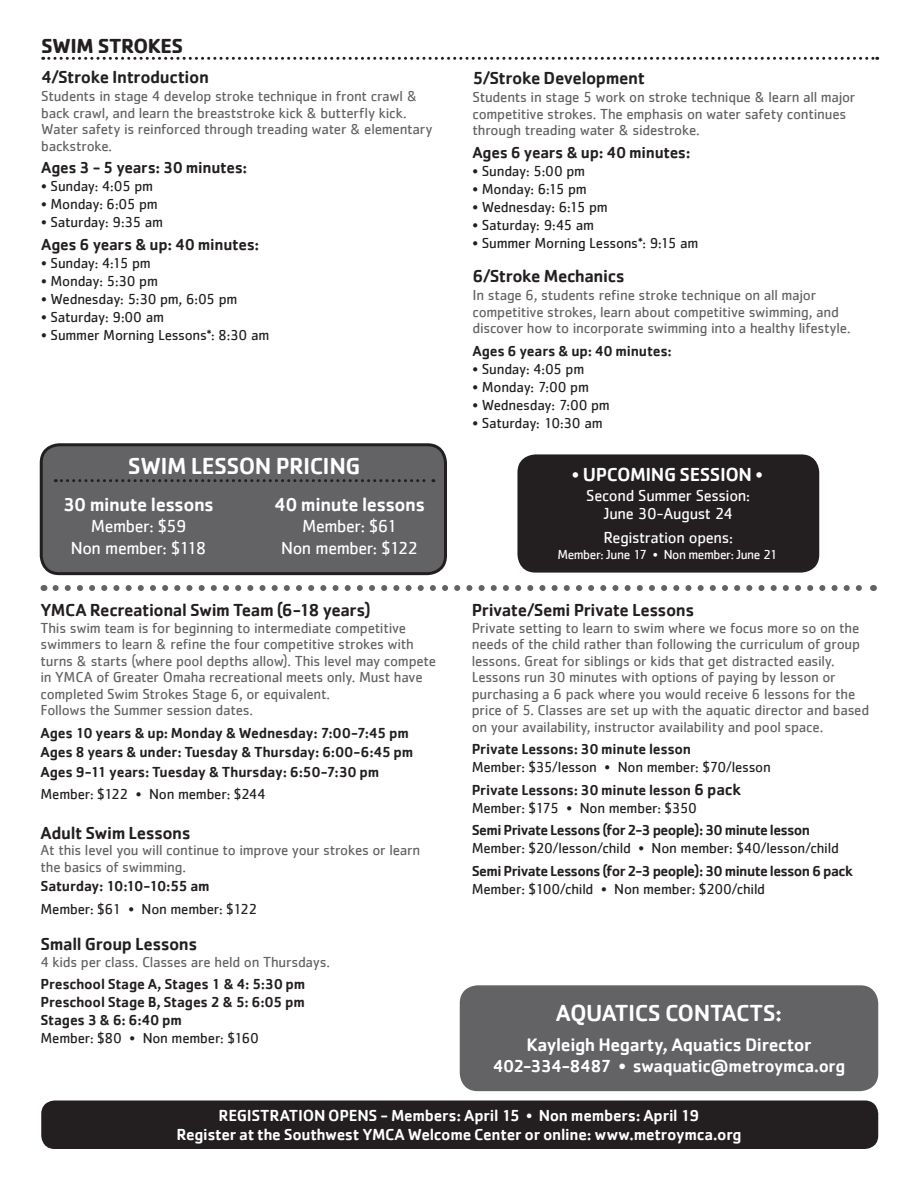
<style>
.page{position:relative;width:918px;height:1188px;background:#fff}
.page>*{position:absolute;margin:0;border:0;box-sizing:border-box;transform-origin:0 0}
.t1{font:500 24px "Cachet";letter-spacing:-.02em;color:#fff}
.t2{font:700 21px "Cachet";letter-spacing:-.02em;color:#231f20}
.t3{font:500 19.5px "Cachet";letter-spacing:-.025em;color:#fff}
.t4{font:500 18.75px "Cachet";letter-spacing:-.02em;color:#fff}
.t5{font:500 18px "Cachet";letter-spacing:-.025em;color:#231f20}
.t6{font:18px/21.6px "Cachet";letter-spacing:-.025em;color:#fff;text-align:center}
.t7{font:500 18px "Cachet";letter-spacing:-.025em;color:#fff}
.t8{font:500 16.5px/19.8px "Cachet";letter-spacing:-.015em;color:#fff;text-align:center}
.t9{font:500 16.5px "Cachet";letter-spacing:-.02em;color:#231f20}
.t10{font:16.5px/18px "Cachet";letter-spacing:-.02em;color:#fff;text-align:center}
.t11{font:15px/16.5px "Cachet";letter-spacing:-.015em;color:#636366}
.t12{font:15px/22.5px "Cachet";letter-spacing:-.015em;color:#231f20}
.t13{font:500 15px/19.5px "Cachet";letter-spacing:-.02em;color:#231f20}
.t14{font:500 15px "Cachet";letter-spacing:-.04em;color:#231f20}
.t15{font:13.5px "Cachet";letter-spacing:-.03em;color:#fff}
.s1{font-weight:400}
.s2{font-weight:500}
.s3{font-weight:500;font-size:16.5px}
</style>
<div class="page">
<svg style="left:56px;top:585px;width:806px;height:6px"></svg>
<svg style="left:43px;top:57px;width:835px;height:3px"></svg>
<div style="left:41px;top:1100px;width:837px;height:49px;background:#231f20;border-radius:14px"></div>
<div style="left:460px;top:985px;width:418px;height:106px;background:#636366;border-radius:18px"></div>
<div style="left:41px;top:445px;width:405px;height:129px;background:#636366;border-radius:18px"></div>
<div style="left:40px;top:443px;width:407px;height:132px;border:3px solid #231f20;border-radius:18px"></div>
<svg style="left:55px;top:479px;width:379px;height:3px"></svg>
<div style="left:517px;top:454px;width:302px;height:119px;background:#231f20;border-radius:18px"></div>
<h2 class="t2" style="left:41px;top:33px;width:144px">SWIM STROKES</h2>
<p class="t5" style="left:41px;top:66px;width:169px">4/Stroke Introduction</p>
<p class="t11" style="left:41px;top:88px;width:393px">Students in stage 4 develop stroke technique in front crawl &amp; back crawl, and learn the breaststroke kick &amp; butterfly kick.<br>Water safety is reinforced through treading water &amp; elementary backstroke.</p>
<p class="t9" style="left:41px;top:158px;width:208px">Ages 3 - 5 years: 30 minutes:</p>
<p class="t12" style="left:41px;top:175px;width:113px">• Sunday: 4:05 pm</p>
<p class="t12" style="left:41px;top:193px;width:118px">• Monday: 6:05 pm</p>
<p class="t12" style="left:41px;top:211px;width:123px">• Saturday: 9:35 am</p>
<p class="t9" style="left:41px;top:234px;width:220px">Ages 6 years &amp; up: 40 minutes:</p>
<p class="t12" style="left:41px;top:251px;width:111px">• Sunday: 4:15 pm</p>
<p class="t12" style="left:41px;top:269px;width:118px">• Monday: 5:30 pm</p>
<p class="t12" style="left:41px;top:287px;width:198px">• Wednesday: 5:30 pm, 6:05 pm</p>
<p class="t12" style="left:41px;top:305px;width:124px">• Saturday: 9:00 am</p>
<p class="t12" style="left:41px;top:323px;width:230px">• Summer Morning Lessons*: 8:30 am</p>
<h1 class="t1" style="left:128px;top:452px;width:234px">SWIM LESSON PRICING</h1>
<h3 class="t3" style="left:63px;top:492px;width:152px">30 minute lessons</h3>
<p class="t6" style="left:71px;top:515px;width:137px">Member: $59<br>Non member: $118</p>
<h3 class="t3" style="left:274px;top:492px;width:153px">40 minute lessons</h3>
<p class="t6" style="left:281px;top:515px;width:139px">Member: $61<br>Non member: $122</p>
<p class="t5" style="left:40px;top:599px;width:332px">YMCA Recreational Swim Team (6-18 years)</p>
<p class="t11" style="left:40px;top:619px;width:397px">This swim team is for beginning to intermediate competitive swimmers to learn &amp; refine the four competitive strokes with turns &amp; starts (where pool depths allow). This level may compete in YMCA of Greater Omaha recreational meets only. Must have completed Swim Strokes Stage 6, or equivalent.<br>Follows the Summer session dates.</p>
<p class="t13" style="left:40px;top:723px;width:374px">Ages 10 years &amp; up: Monday &amp; Wednesday: 7:00-7:45 pm<br>Ages 8 years &amp; under: Tuesday &amp; Thursday: 6:00-6:45 pm<br>Ages 9-11 years: Tuesday &amp; Thursday: 6:50-7:30 pm</p>
<p class="t12" style="left:40px;top:783px;width:227px">Member: $122 • Non member: $244</p>
<p class="t5" style="left:40px;top:822px;width:152px">Adult Swim Lessons</p>
<p class="t11" style="left:40px;top:842px;width:381px">At this level you will continue to improve your strokes or learn the basics of swimming.</p>
<p class="t13" style="left:40px;top:876px;width:171px">Saturday: 10:10-10:55 am</p>
<p class="t12" style="left:40px;top:897px;width:218px">Member: $61 • Non member: $122</p>
<p class="t5" style="left:40px;top:933px;width:158px">Small Group Lessons</p>
<p class="t11" style="left:40px;top:953px;width:291px">4 kids per class. Classes are held on Thursdays.</p>
<p class="t13" style="left:40px;top:975px;width:266px;line-height:18px;text-align:justify">Preschool Stage A, Stages 1 &amp; 4: 5:30 pm Preschool Stage B, Stages 2 &amp; 5: 6:05 pm Stages 3 &amp; 6: 6:40 pm</p>
<p class="t12" style="left:40px;top:1027px;width:220px">Member: $80 • Non member: $160</p>
<p class="t5" style="left:472px;top:67px;width:174px">5/Stroke Development</p>
<p class="t11" style="left:472px;top:89px;width:384px">Students in stage 5 work on stroke technique &amp; learn all major competitive strokes. The emphasis on water safety continues through treading water &amp; sidestroke.</p>
<p class="t9" style="left:472px;top:142px;width:220px">Ages 6 years &amp; up: 40 minutes:</p>
<p class="t12" style="left:472px;top:159px;width:114px">• Sunday: 5:00 pm</p>
<p class="t12" style="left:472px;top:177px;width:116px">• Monday: 6:15 pm</p>
<p class="t12" style="left:472px;top:195px;width:137px">• Wednesday: 6:15 pm</p>
<p class="t12" style="left:472px;top:213px;width:123px">• Saturday: 9:45 am</p>
<p class="t12" style="left:472px;top:231px;width:227px">• Summer Morning Lessons*: 9:15 am</p>
<p class="t5" style="left:472px;top:265px;width:154px">6/Stroke Mechanics</p>
<p class="t11" style="left:472px;top:287px;width:380px">In stage 6, students refine stroke technique on all major competitive strokes, learn about competitive swimming, and discover how to incorporate swimming into a healthy lifestyle.</p>
<p class="t13" style="left:472px;top:341px;width:201px">Ages 6 years &amp; up: 40 minutes:</p>
<p class="t12" style="left:472px;top:357px;width:113px">• Sunday: 4:05 pm</p>
<p class="t12" style="left:472px;top:375px;width:118px">• Monday: 7:00 pm</p>
<p class="t12" style="left:472px;top:393px;width:139px">• Wednesday: 7:00 pm</p>
<p class="t12" style="left:472px;top:411px;width:132px">• Saturday: 10:30 am</p>
<h3 class="t3" style="left:572px;top:463px;width:192px"><span class="s1">•</span> UPCOMING SESSION <span class="s1">•</span></h3>
<p class="t10" style="left:586px;top:486px;width:165px">Second Summer Session:<br>June 30-August 24</p>
<p class="t10" style="left:603px;top:528px;width:131px">Registration opens:</p>
<p class="t15" style="left:557px;top:547px;width:222px">Member: June 17 • Non member: June 21</p>
<p class="t5" style="left:472px;top:599px;width:224px">Private/Semi Private Lessons</p>
<p class="t11" style="left:472px;top:619px;width:399px">Private setting to learn to swim where we focus more so on the needs of the child rather than following the curriculum of group lessons. Great for siblings or kids that get distracted easily.<br>Lessons run 30 minutes with options of paying by lesson or purchasing a 6 pack where you would receive 6 lessons for the price of 5. Classes are set up with the aquatic director and based on your availability, instructor availability and pool space.</p>
<p class="t13" style="left:472px;top:739px;width:221px">Private Lessons: 30 minute lesson</p>
<p class="t12" style="left:472px;top:756px;width:301px">Member: $35/lesson • Non member: $70/lesson<br><span class="s2">Private Lessons: 30 minute lesson</span> <span class="s3">6 pack</span></p>
<p class="t12" style="left:472px;top:796px;width:227px">Member: $175 • Non member: $350</p>
<p class="t14" style="left:472px;top:821px;width:340px">Semi Private Lessons (for 2-3 people): 30 minute lesson</p>
<p class="t12" style="left:472px;top:837px;width:369px">Member: $20/lesson/child • Non member: $40/lesson/child</p>
<p class="t14" style="left:472px;top:861px;width:383px">Semi Private Lessons (for 2-3 people): 30 minute lesson 6 pack</p>
<p class="t12" style="left:472px;top:877px;width:295px">Member: $100/child • Non member: $200/child</p>
<h1 class="t1" style="left:556px;top:998px;width:228px">AQUATICS CONTACTS:</h1>
<p class="t4" style="left:526px;top:1033px;width:287px">Kayleigh Hegarty, Aquatics Director</p>
<p class="t7" style="left:493px;top:1055px;width:354px">402-334-8487 • swaquatic@metroymca.org</p>
<p class="t8" style="left:176px;top:1105px;width:567px">REGISTRATION OPENS - Members: April 15 <span class="s1">•</span> Non members: April 19<br>Register at the Southwest YMCA Welcome Center or online: www.metroymca.org</p>
</div>
